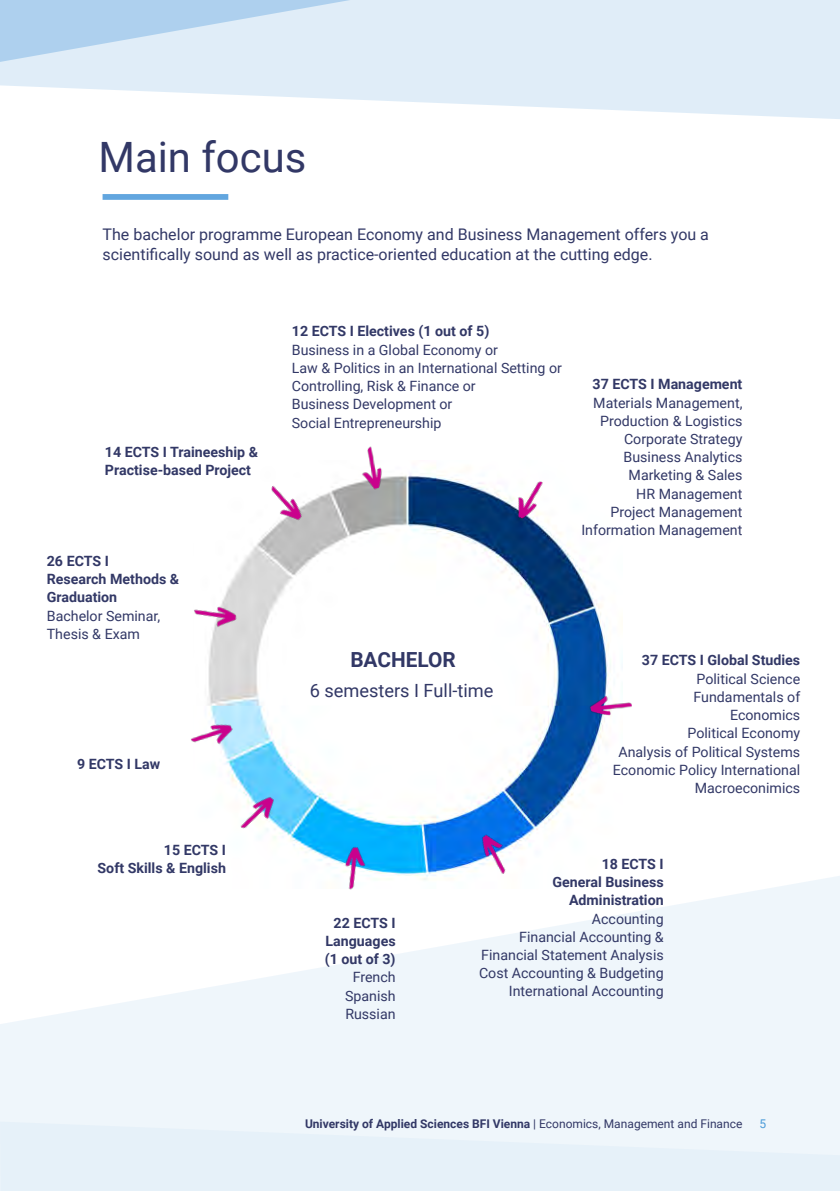
<style>
.page{position:relative;width:840px;height:1191px;background:#fff}
.page>*{position:absolute;margin:0;border:0;box-sizing:border-box;transform-origin:0 0}
.t1{font:41.8px "Roboto";color:#323866}
.t2{font:700 20.8px "Roboto";color:#323866}
.t3{font:18.2px "Roboto";color:#323866}
.t4{font:16px/20px "Roboto";color:#323866}
.t5{font:14.2px/18.2px "Roboto";color:#323866;text-align:right}
.t6{font:700 14.2px/18.2px "Roboto";color:#323866}
.t7{font:700 12px "Roboto";color:#323866}
.t8{font:12px "Roboto";color:#4a9bd8}
.s1{font-weight:400}
</style>
<div class="page">
<svg style="left:0;top:876px;width:839px;height:245px;fill:#eff6fb"></svg>
<svg style="left:0;top:1121px;width:839px;height:70px;fill:#e6f1f9"></svg>
<svg style="left:0;top:62px;width:839px;height:57px;fill:#e0edf8"></svg>
<svg style="left:0;top:0;width:839px;height:62px;background:#d5e6f5"></svg>
<img style="left:193px;top:475px;width:429px;height:413px">
<svg style="left:102px;top:194px;width:126px;height:6px"></svg>
<img style="left:252px;top:475px;width:64px;height:62px">
<img style="left:585px;top:680px;width:47px;height:47px">
<img style="left:464px;top:821px;width:62px;height:61px">
<img style="left:226px;top:781px;width:66px;height:66px">
<img style="left:344px;top:446px;width:51px;height:48px">
<img style="left:328px;top:840px;width:54px;height:54px">
<img style="left:494px;top:475px;width:64px;height:55px">
<img style="left:193px;top:589px;width:50px;height:55px">
<img style="left:191px;top:707px;width:50px;height:57px">
<h1 class="t1" style="left:98px;top:127px;width:209px">Main focus</h1>
<p class="t4" style="left:102px;top:223px;width:607px">The bachelor programme European Economy and Business Management offers you a scientifically sound as well as practice-oriented education at the cutting edge.</p>
<p class="t6" style="left:105px;top:442px;width:154px">14 ECTS I Traineeship &amp;<br>Practise-based Project</p>
<p class="t6" style="left:47px;top:551px;width:134px">26 ECTS I<br>Research Methods &amp;<br>Graduation</p>
<p class="t5" style="left:47px;top:606px;width:115px;text-align:left">Bachelor Seminar,<br>Thesis &amp; Exam</p>
<p class="t6" style="left:77px;top:754px;width:85px">9 ECTS I Law</p>
<p class="t6" style="left:97px;top:840px;width:130px;text-align:right">15 ECTS I<br>Soft Skills &amp; English</p>
<p class="t6" style="left:292px;top:322px;width:199px">12 ECTS I Electives (1 out of 5)</p>
<p class="t5" style="left:292px;top:340px;width:271px;text-align:left">Business in a Global Economy or<br>Law &amp; Politics in an International Setting or<br>Controlling, Risk &amp; Finance or<br>Business Development or<br>Social Entrepreneurship</p>
<p class="t6" style="left:592px;top:375px;width:151px">37 ECTS I Management</p>
<p class="t5" style="left:581px;top:393px;width:162px">Materials Management,<br>Production &amp; Logistics<br>Corporate Strategy<br>Business Analytics<br>Marketing &amp; Sales<br>HR Management<br>Project Management<br>Information Management</p>
<h2 class="t2" style="left:350px;top:645px;width:107px">BACHELOR</h2>
<p class="t3" style="left:309px;top:678px;width:185px">6 semesters I Full-time</p>
<p class="t6" style="left:641px;top:651px;width:160px">37 ECTS I Global Studies</p>
<p class="t5" style="left:612px;top:669px;width:189px">Political Science<br>Fundamentals of<br>Economics<br>Political Economy<br>Analysis of Political Systems<br>Economic Policy International<br>Macroeconimics</p>
<p class="t6" style="left:324px;top:913px;width:72px;text-align:justify;text-indent:9px">22 ECTS I Languages (1 out of 3)</p>
<p class="t5" style="left:345px;top:967px;width:52px;text-align:center">French<br>Spanish<br>Russian</p>
<p class="t6" style="left:552px;top:854px;width:113px;text-align:right">18 ECTS I<br>General Business<br>Administration</p>
<p class="t5" style="left:478px;top:908px;width:186px">Accounting<br>Financial Accounting &amp;<br>Financial Statement Analysis<br>Cost Accounting &amp; Budgeting<br>International Accounting</p>
<p class="t7" style="left:305px;top:1115px;width:438px">University of Applied Sciences BFI Vienna <span class="s1">| Economics, Management and Finance</span></p>
<p class="t8" style="left:759px;top:1115px;width:8px">5</p>
</div>
